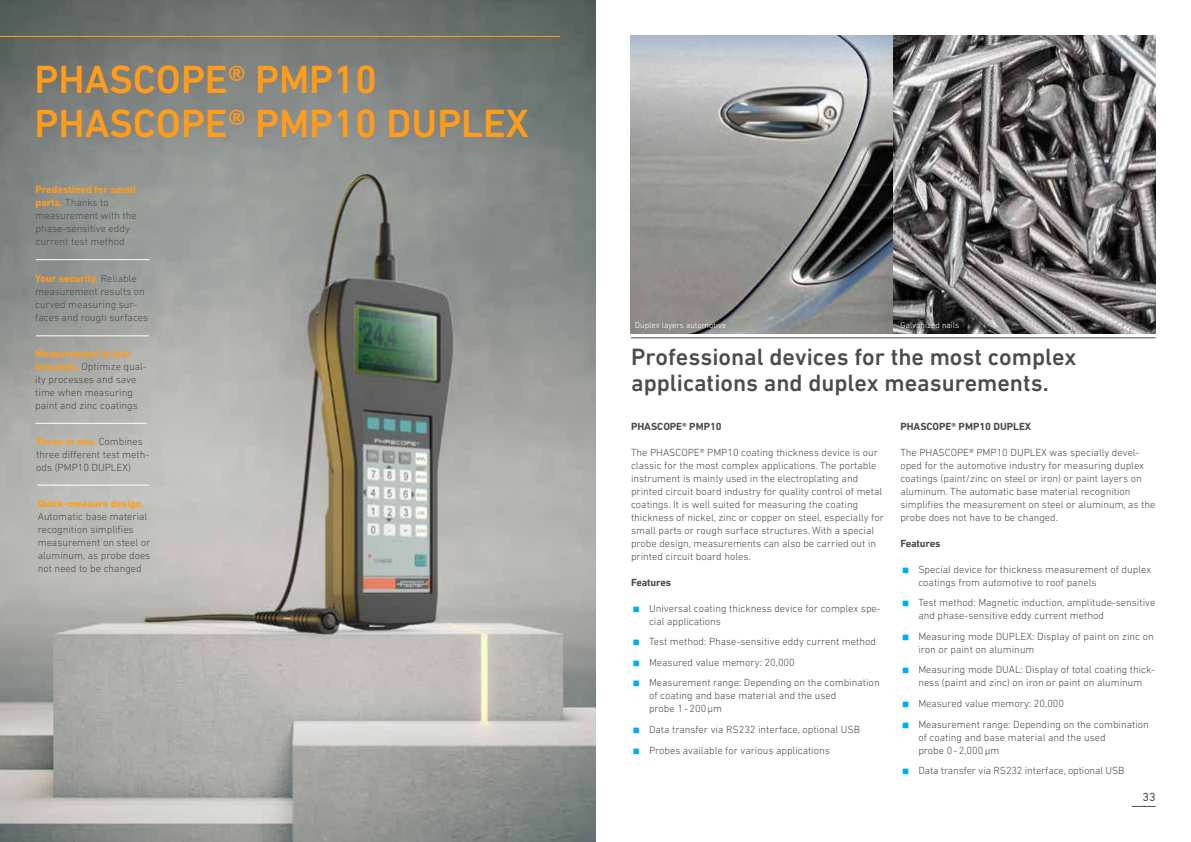
<style>
.page{position:relative;width:1191px;height:842px;background:#fff}
.page>*{position:absolute;margin:0;border:0;box-sizing:border-box;transform-origin:0 0}
.t1{font:500 40px/44px "DIN Next LT Pro";color:#ff9d1b}
.t2{font:700 40px "DIN Next LT Pro";color:#00aeef}
.t3{font:500 24px/26px "DIN Next LT Pro";color:#4b4c4d}
.t4{font:12px "DIN Next LT Pro";color:#4b4c4d}
.t5{font:300 10.5px/13px "DIN Next LT Pro";color:#4b4c4d}
.t6{font:700 10.5px "DIN Next LT Pro";color:#4b4c4d}
.t7{font:700 10.5px "DIN Next LT Pro";color:#ff9d1b}
.t8{font:300 8.5px "DIN Next LT Pro";color:#fff}
.s1{font-weight:700;color:#ff9d1b}
</style>
<div class="page">
<img style="left:0;top:0;width:595px;height:842px">
<svg style="left:1131px;top:806px;width:24px;height:1px"></svg>
<img style="left:631px;top:35px;width:524px;height:298px">
<hr style="left:37px;top:485px;width:112px;height:1px;background:#fff">
<hr style="left:36px;top:423px;width:111px;height:1px;background:#fff">
<hr style="left:36px;top:336px;width:113px;height:1px;background:#fff">
<hr style="left:36px;top:259px;width:113px;height:1px;background:#fff">
<hr style="left:0;top:36px;width:560px;height:1px;background:#ff9d1b">
<hr style="left:631px;top:338px;width:524px;height:1px;background:#4b4c4d">
<h1 class="t1" style="left:35px;top:57px;width:496px">PHASCOPE® PMP10<br>PHASCOPE® PMP10 DUPLEX</h1>
<p class="t5" style="left:36px;top:183px;width:103px"><span class="s1">Predestined for small parts.</span> Thanks to measurement with the phase-sensitive eddy current test method</p>
<p class="t5" style="left:35px;top:272px;width:115px"><span class="s1">Your security.</span> Reliable measurement results on curved measuring sur&shy;faces and rough surfaces</p>
<p class="t5" style="left:35px;top:346px;width:113px"><span class="s1">Measurement in just one pass.</span> Optimize qual&shy;ity processes and save time when measuring paint and zinc coatings</p>
<p class="t5" style="left:36px;top:435px;width:115px"><span class="s1">Three in one.</span> Combines three different test meth&shy;ods (PMP10 DUPLEX)</p>
<p class="t7" style="left:38px;top:497px;width:108px">Quick-measure design.</p>
<p class="t5" style="left:38px;top:510px;width:114px">Automatic base material recognition simplifies measurement on steel or aluminum, as probe does not need to be changed</p>
<p class="t8" style="left:635px;top:320px;width:93px">Duplex layers automotive</p>
<p class="t8" style="left:900px;top:320px;width:60px">Galvanized nails</p>
<h2 class="t3" style="left:631px;top:344px;width:447px">Professional devices for the most complex applications and duplex measurements.</h2>
<p class="t6" style="left:900px;top:420px;width:132px">PHASCOPE® PMP10 DUPLEX</p>
<p class="t5" style="left:900px;top:446px;width:257px">The PHASCOPE® PMP10 DUPLEX was specially devel&shy;oped for the automotive industry for measuring duplex coatings (paint/zinc on steel or iron) or paint layers on aluminum. The automatic base material recognition simplifies the measurement on steel or aluminum, as the probe does not have to be changed.</p>
<p class="t6" style="left:900px;top:537px;width:42px">Features</p>
<h1 class="t2" style="left:900px;top:544px;width:12px">∙</h1>
<p class="t5" style="left:918px;top:563px;width:234px">Special device for thickness measurement of duplex coatings from automotive to roof panels</p>
<h1 class="t2" style="left:900px;top:577px;width:12px">∙</h1>
<p class="t5" style="left:918px;top:596px;width:238px">Test method: Magnetic induction, amplitude-sensitive and phase-sensitive eddy current method</p>
<h1 class="t2" style="left:900px;top:611px;width:12px">∙</h1>
<p class="t5" style="left:918px;top:630px;width:237px">Measuring mode DUPLEX: Display of paint on zinc on iron or paint on aluminum</p>
<h1 class="t2" style="left:900px;top:644px;width:12px">∙</h1>
<p class="t5" style="left:918px;top:663px;width:238px">Measuring mode DUAL: Display of total coating thick&shy;ness (paint and zinc) on iron or paint on aluminum</p>
<h1 class="t2" style="left:900px;top:678px;width:12px">∙</h1>
<p class="t5" style="left:918px;top:697px;width:147px">Measured value memory: 20,000</p>
<h1 class="t2" style="left:900px;top:698px;width:12px">∙</h1>
<p class="t5" style="left:918px;top:717px;width:232px">Measurement range: Depending on the combination of coating and base material and the used<br>probe 0-2,000µm</p>
<h1 class="t2" style="left:900px;top:745px;width:12px">∙</h1>
<p class="t5" style="left:918px;top:764px;width:208px">Data transfer via RS232 interface, optional USB</p>
<p class="t6" style="left:631px;top:420px;width:92px">PHASCOPE® PMP10</p>
<p class="t5" style="left:631px;top:446px;width:254px">The PHASCOPE® PMP10 coating thickness device is our classic for the most complex applications. The portable instrument is mainly used in the electroplating and printed circuit board industry for quality control of metal coatings. It is well suited for measuring the coating thickness of nickel, zinc or copper on steel, especially for small parts or rough surface structures. With a special probe design, measurements can also be carried out in printed circuit board holes.</p>
<p class="t6" style="left:631px;top:576px;width:42px">Features</p>
<h1 class="t2" style="left:631px;top:583px;width:12px">∙</h1>
<p class="t5" style="left:649px;top:602px;width:233px">Universal coating thickness device for complex spe&shy;cial applications</p>
<h1 class="t2" style="left:631px;top:616px;width:12px">∙</h1>
<p class="t5" style="left:649px;top:635px;width:228px">Test method: Phase-sensitive eddy current method</p>
<h1 class="t2" style="left:631px;top:637px;width:12px">∙</h1>
<p class="t5" style="left:649px;top:656px;width:147px">Measured value memory: 20,000</p>
<h1 class="t2" style="left:631px;top:657px;width:12px">∙</h1>
<p class="t5" style="left:649px;top:676px;width:232px">Measurement range: Depending on the combination of coating and base material and the used<br>probe 1-200µm</p>
<h1 class="t2" style="left:631px;top:704px;width:12px">∙</h1>
<p class="t5" style="left:649px;top:723px;width:213px">Data transfer via RS232 interface, optional USB</p>
<h1 class="t2" style="left:631px;top:724px;width:12px">∙</h1>
<p class="t5" style="left:649px;top:743px;width:182px">Probes available for various applications</p>
<p class="t4" style="left:1142px;top:789px;width:15px">33</p>
</div>
